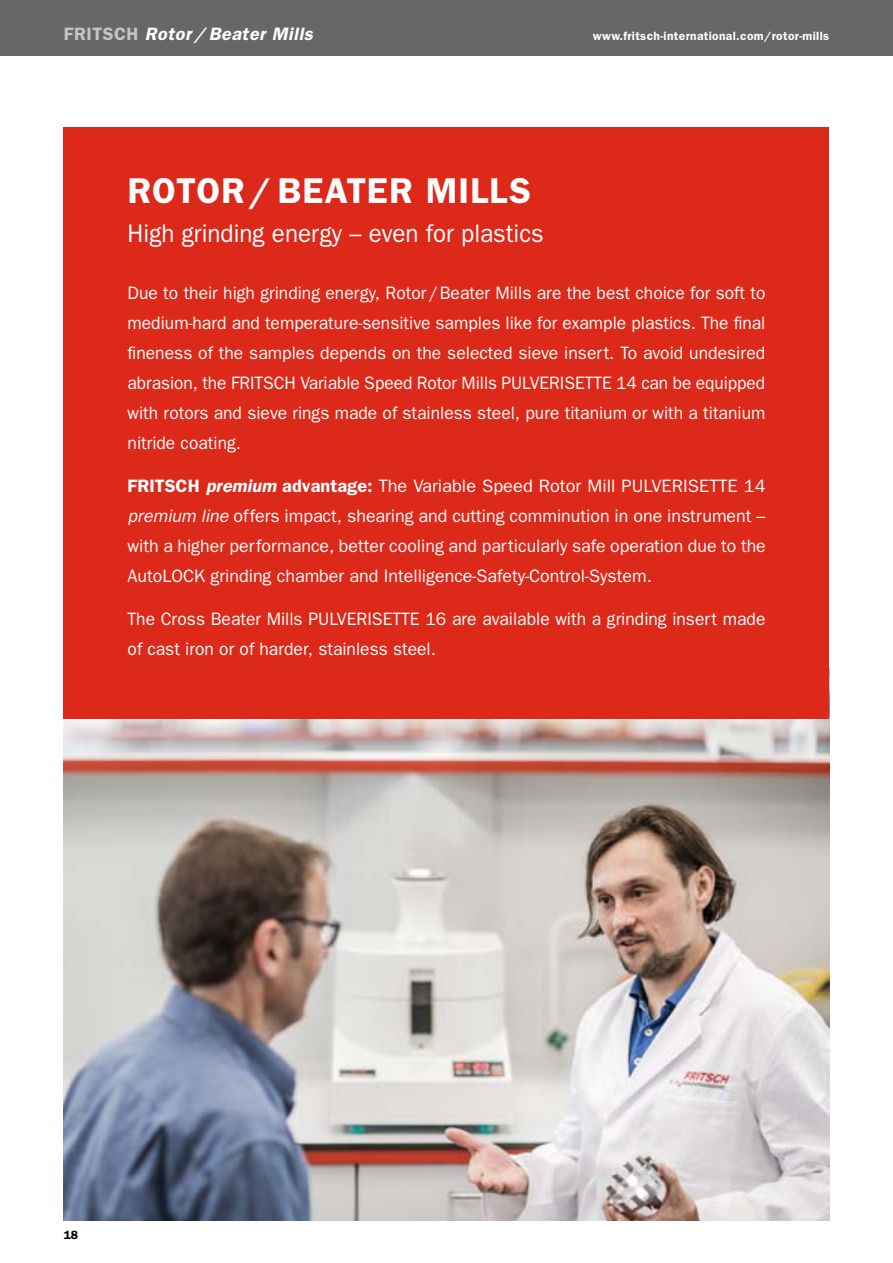
<style>
.page{position:relative;width:893px;height:1263px;background:#fff}
.page>*{position:absolute;margin:0;border:0;box-sizing:border-box;transform-origin:0 0}
.t1{font:600 36px "Franklin Gothic";letter-spacing:.025em;color:#fff}
.t2{font:25.5px "Franklin Gothic";color:#fff;scale:.95 1}
.t3{font:18px/30px "Franklin Gothic";color:#fff;text-align:justify}
.t4{font:italic 600 18px "Franklin Gothic";letter-spacing:.03em;color:#fff}
.t5{font:600 12px "Franklin Gothic";letter-spacing:.03em;color:#fff}
.t6{font:600 12px "Franklin Gothic";color:#000}
.s1{font-style:normal;color:#c4c4c5}
.s2{font-weight:600}
.s3{font-weight:600;font-style:italic}
.s4{font-style:italic}
</style>
<div class="page">
<div style="left:0;top:0;width:893px;height:55px;background:#676767"></div>
<img style="left:64px;top:719px;width:765px;height:501px">
<div style="left:64px;top:128px;width:765px;height:591px;background:#dc291a"></div>
<p class="t4" style="left:64px;top:23px;width:251px"><span class="s1">FRITSCH</span> Rotor / Beater Mills</p>
<p class="t5" style="left:593px;top:29px;width:238px">www.fritsch-international.com/rotor-mills</p>
<h1 class="t1" style="left:128px;top:170px;width:405px">ROTOR/ BEATER MILLS</h1>
<h2 class="t2" style="left:128px;top:219px;width:439px">High grinding energy – even for plastics</h2>
<p class="t3" style="left:128px;top:278px;width:639px">Due to their high grinding energy, Rotor/Beater Mills are the best choice for soft to medium-hard and temperature-sensitive samples like for example plastics. The final fineness of the samples depends on the selected sieve insert. To avoid undesired abrasion, the FRITSCH Variable Speed Rotor Mills PULVERISETTE 14 can be equipped with rotors and sieve rings made of stainless steel, pure titanium or with a titanium nitride coating.</p>
<p class="t3" style="left:128px;top:471px;width:640px"><span class="s2">FRITSCH</span> <span class="s3">premium</span> <span class="s2">advantage:</span> The Variable Speed Rotor Mill PULVERISETTE 14 <span class="s4">premium line</span> offers impact, shearing and cutting comminution in one instrument – with a higher performance, better cooling and particularly safe operation due to the AutoLOCK grinding chamber and Intelligence-Safety-Control-System.</p>
<p class="t3" style="left:128px;top:603px;width:639px">The Cross Beater Mills PULVERISETTE 16 are available with a grinding insert made of cast iron or of harder, stainless steel.</p>
<p class="t6" style="left:64px;top:1227px;width:16px">18</p>
</div>
